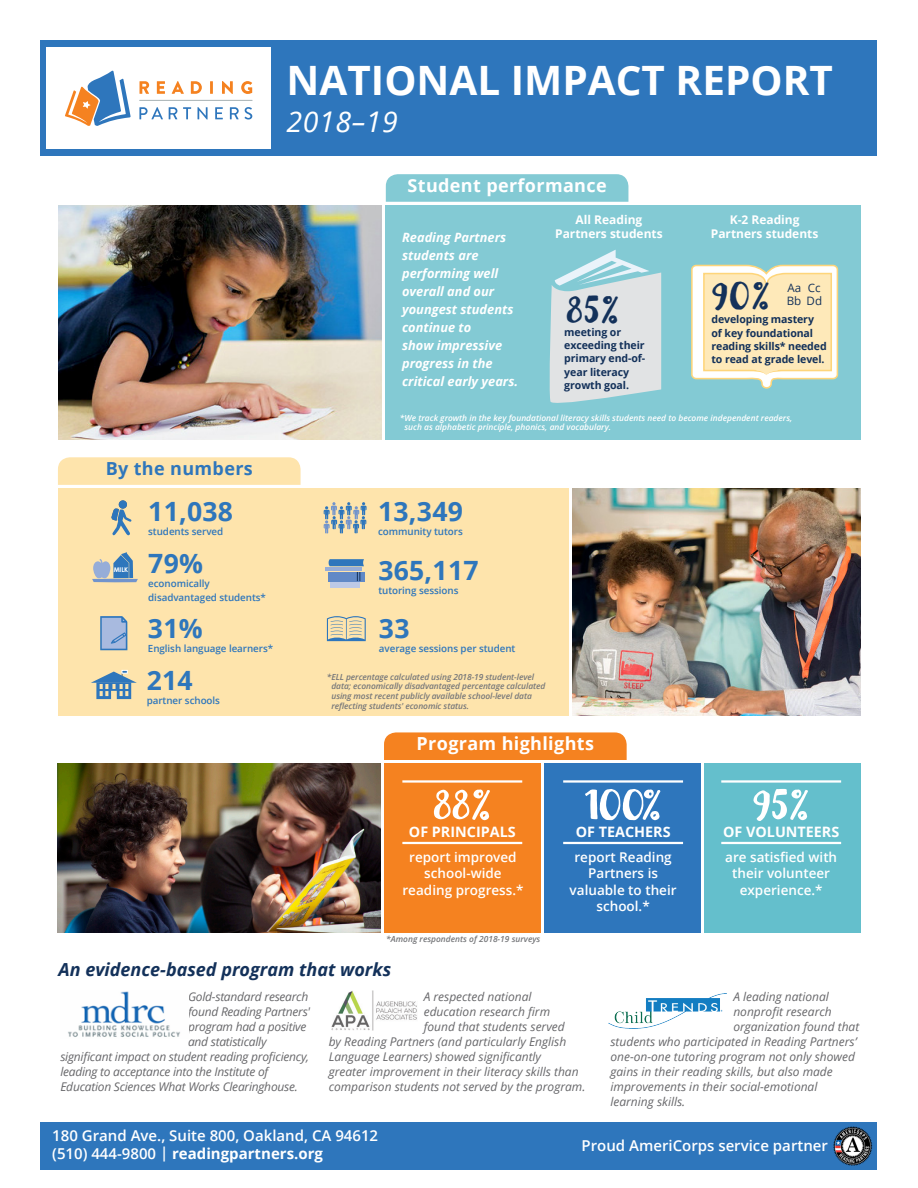
<style>
.page{position:relative;width:918px;height:1188px;background:#fff}
.page>*{position:absolute;margin:0;border:0;box-sizing:border-box;transform-origin:0 0}
.t1{font:50.55px "Blueshift Stick";letter-spacing:-.02em;color:#fff}
.t2{font:45.45px "Blueshift Stick";color:#13315a}
.t3{font:700 40.5px "Open Sans";color:#fff}
.t4{font:italic 28.5px "Open Sans";letter-spacing:.02em;color:#fff}
.t5{font:700 26.55px "Open Sans";letter-spacing:.01em;color:#2e76bc}
.t6{font:700 18px "Open Sans";letter-spacing:.02em;color:#fff}
.t7{font:italic 700 18px "Open Sans";color:#13315a}
.t8{font:700 18px "Open Sans";letter-spacing:.02em;color:#2e76bc}
.t9{font:600 15px "Open Sans";color:#fff}
.t10{font:700 15px "Open Sans";color:#fff}
.t11{font:700 14.4px "Open Sans";color:#fff}
.t12{font:600 13.5px/16.5px "Open Sans";color:#fff;text-align:center}
.t13{font:italic 700 12.9px/18px "Open Sans";color:#fff}
.t14{font:italic 12px "Open Sans";color:#67676a}
.t15{font:italic 12px "Open Sans";letter-spacing:-.02em;color:#67676a}
.t16{font:700 12px/14.4px "Open Sans";color:#fff;text-align:center}
.t17{font:11.55px "Open Sans";color:#13315a}
.t18{font:700 10.65px/13.2px "Open Sans";letter-spacing:-.01em;color:#13315a}
.t19{font:600 9.75px/13.8px "Open Sans";letter-spacing:-.005em;color:#2e76bc}
.t20{font:italic 600 8.4px/9.4px "Open Sans";letter-spacing:-.01em;color:#757679}
.t21{font:italic 600 8.4px/9.4px "Open Sans";color:#fff}
.t22{font:700 6.6px "Century Gothic";color:#fff}
.s1{font-weight:600}
</style>
<div class="page">
<div style="left:40px;top:1122px;width:838px;height:48px;background:#2e76bc"></div>
<div style="left:40px;top:40px;width:838px;height:116px;background:#2e76bc"></div>
<img style="left:834px;top:1127px;width:39px;height:39px">
<img style="left:68px;top:991px;width:112px;height:46px">
<img style="left:332px;top:991px;width:85px;height:40px">
<img style="left:609px;top:994px;width:114px;height:35px">
<div style="left:46px;top:48px;width:225px;height:101px;background:#fff"></div>
<svg style="left:139px;top:107px;width:24px;height:12px"></svg>
<svg style="left:169px;top:107px;width:8px;height:12px"></svg>
<svg style="left:183px;top:107px;width:8px;height:12px"></svg>
<svg style="left:198px;top:107px;width:10px;height:13px"></svg>
<svg style="left:215px;top:107px;width:8px;height:12px"></svg>
<svg style="left:230px;top:107px;width:22px;height:13px"></svg>
<svg style="left:140px;top:81px;width:9px;height:13px"></svg>
<svg style="left:157px;top:81px;width:8px;height:13px"></svg>
<svg style="left:172px;top:81px;width:12px;height:13px"></svg>
<svg style="left:191px;top:81px;width:11px;height:13px"></svg>
<svg style="left:210px;top:81px;width:3px;height:13px"></svg>
<svg style="left:222px;top:81px;width:11px;height:13px"></svg>
<svg style="left:241px;top:81px;width:11px;height:13px"></svg>
<hr style="left:139px;top:100px;width:114px;height:1px;background:#a8b2b5">
<svg style="left:65px;top:71px;width:66px;height:55px"></svg>
<div style="left:58px;top:488px;width:511px;height:227px;background:#fee4ac"></div>
<svg style="left:91px;top:670px;width:46px;height:29px"></svg>
<svg style="left:324px;top:502px;width:43px;height:31px"></svg>
<svg style="left:111px;top:509px;width:21px;height:26px"></svg>
<div style="left:119px;top:500px;width:8px;height:9px;background:#2e76bc;border-radius:50%"></div>
<svg style="left:100px;top:616px;width:27px;height:34px"></svg>
<svg style="left:327px;top:616px;width:39px;height:25px"></svg>
<div style="left:330px;top:582px;width:30px;height:6px;background:#bdc9e6"></div>
<div style="left:329px;top:572px;width:36px;height:9px;background:#6189c6"></div>
<svg style="left:357px;top:572px;width:4px;height:9px"></svg>
<hr style="left:325px;top:567px;width:37px;height:4px;background:#96add8">
<svg style="left:329px;top:559px;width:35px;height:7px"></svg>
<svg style="left:92px;top:552px;width:46px;height:31px"></svg>
<img style="left:572px;top:488px;width:289px;height:227px">
<svg style="left:58px;top:457px;width:243px;height:28px;background:#fee4ae"></svg>
<img style="left:58px;top:763px;width:322px;height:170px">
<div style="left:384px;top:732px;width:243px;height:28px;background:#f58220"></div>
<div style="left:384px;top:763px;width:157px;height:170px;background:#f58220"></div>
<hr style="left:402px;top:780px;width:120px;height:3px;background:#fff">
<hr style="left:402px;top:842px;width:120px;height:2px;background:#fff">
<div style="left:544px;top:763px;width:157px;height:170px;background:#2e76bc"></div>
<hr style="left:563px;top:780px;width:120px;height:3px;background:#fff">
<hr style="left:563px;top:842px;width:120px;height:2px;background:#fff">
<div style="left:704px;top:763px;width:157px;height:170px;background:#64bfcc"></div>
<hr style="left:721px;top:780px;width:120px;height:3px;background:#fff">
<hr style="left:721px;top:842px;width:120px;height:2px;background:#fff">
<img style="left:58px;top:205px;width:323px;height:235px">
<div style="left:385px;top:205px;width:475px;height:235px;background:#83cad4"></div>
<svg style="left:549px;top:250px;width:112px;height:153px"></svg>
<svg style="left:386px;top:174px;width:242px;height:28px;background:#85cbd4"></svg>
<svg style="left:691px;top:264px;width:148px;height:125px;background:#f3e7c0"></svg>
<p class="t3" style="left:287px;top:52px;width:548px">NATIONAL IMPACT REPORT</p>
<p class="t4" style="left:287px;top:102px;width:113px">2018–19</p>
<p class="t6" style="left:408px;top:173px;width:201px">Student performance</p>
<p class="t13" style="left:402px;top:228px;width:118px">Reading Partners students are performing well overall and our youngest students continue to<br>show impressive progress in the critical early years.</p>
<p class="t16" style="left:555px;top:212px;width:109px">All Reading<br>Partners students</p>
<p class="t2" style="left:566px;top:288px;width:55px">85%</p>
<p class="t18" style="left:564px;top:325px;width:82px">meeting or exceeding their primary end-of&shy;year literacy growth goal.</p>
<p class="t16" style="left:711px;top:212px;width:109px">K-2 Reading<br>Partners students</p>
<p class="t2" style="left:712px;top:274px;width:61px">90%</p>
<p class="t17" style="left:788px;top:280px;width:15px">Aa</p>
<p class="t17" style="left:808px;top:280px;width:14px">Cc</p>
<p class="t17" style="left:787px;top:293px;width:16px">Bb</p>
<p class="t17" style="left:807px;top:293px;width:17px">Dd</p>
<p class="t18" style="left:711px;top:313px;width:117px">developing mastery of key foundational reading skills* needed to read at grade level.</p>
<p class="t8" style="left:106px;top:456px;width:149px">By the numbers</p>
<p class="t22" style="left:114px;top:565px;width:16px">MILK</p>
<p class="t5" style="left:148px;top:492px;width:86px">11,038</p>
<p class="t19" style="left:148px;top:524px;width:77px">students served</p>
<p class="t5" style="left:148px;top:545px;width:56px">79%</p>
<p class="t19" style="left:148px;top:576px;width:119px">economically disadvantaged students*</p>
<p class="t5" style="left:148px;top:610px;width:56px">31%</p>
<p class="t19" style="left:148px;top:641px;width:127px">English language learners*</p>
<p class="t5" style="left:147px;top:662px;width:48px">214</p>
<p class="t19" style="left:147px;top:694px;width:75px">partner schools</p>
<p class="t21" style="left:404px;top:413px;width:389px;text-indent:-5px">*We track growth in the key foundational literacy skills students need to become independent readers, such as alphabetic principle, phonics, and vocabulary.</p>
<p class="t5" style="left:378px;top:493px;width:86px">13,349</p>
<p class="t19" style="left:378px;top:524px;width:86px">community tutors</p>
<p class="t5" style="left:378px;top:552px;width:102px">365,117</p>
<p class="t19" style="left:378px;top:583px;width:82px">tutoring sessions</p>
<p class="t5" style="left:379px;top:609px;width:32px">33</p>
<p class="t19" style="left:379px;top:641px;width:138px">average sessions per student</p>
<p class="t20" style="left:331px;top:672px;width:215px;text-indent:-5px">*ELL percentage calculated using 2018-19 student-level data; economically disadvantaged percentage calculated using most recent publicly available school-level data</p>
<p class="t20" style="left:331px;top:701px;width:139px">reflecting students' economic status.</p>
<p class="t6" style="left:417px;top:731px;width:179px">Program highlights</p>
<p class="t1" style="left:433px;top:780px;width:61px">88%</p>
<p class="t12" style="left:402px;top:848px;width:123px">report improved school-wide reading progress.*</p>
<p class="t11" style="left:409px;top:822px;width:108px">OF PRINCIPALS</p>
<p class="t20" style="left:386px;top:934px;width:156px">*Among respondents of 2018-19 surveys</p>
<p class="t1" style="left:584px;top:780px;width:80px">100%</p>
<p class="t12" style="left:570px;top:848px;width:108px">report Reading<br>Partners is valuable to their school.*</p>
<p class="t11" style="left:576px;top:822px;width:96px">OF TEACHERS</p>
<p class="t1" style="left:752px;top:780px;width:59px">95%</p>
<p class="t12" style="left:725px;top:848px;width:114px">are satisfied with their volunteer experience.*</p>
<p class="t11" style="left:723px;top:822px;width:118px">OF VOLUNTEERS</p>
<p class="t7" style="left:58px;top:957px;width:334px">An evidence-based program that works</p>
<p class="t15" style="left:188px;top:989px;width:122px">Gold-standard research</p>
<p class="t15" style="left:188px;top:1004px;width:124px">found Reading Partners'</p>
<p class="t15" style="left:188px;top:1019px;width:120px">program had a positive</p>
<p class="t15" style="left:188px;top:1034px;width:80px">and statistically</p>
<p class="t15" style="left:60px;top:1049px;width:250px">significant impact on student reading proficiency,</p>
<p class="t15" style="left:60px;top:1064px;width:209px">leading to acceptance into the Institute of</p>
<p class="t15" style="left:60px;top:1079px;width:239px">Education Sciences What Works Clearinghouse.</p>
<p class="t14" style="left:424px;top:989px;width:109px">A respected national</p>
<p class="t14" style="left:424px;top:1004px;width:128px">education research firm</p>
<p class="t14" style="left:424px;top:1019px;width:143px">found that students served</p>
<p class="t14" style="left:329px;top:1034px;width:239px">by Reading Partners (and particularly English</p>
<p class="t14" style="left:329px;top:1049px;width:214px">Language Learners) showed significantly</p>
<p class="t14" style="left:329px;top:1064px;width:251px">greater improvement in their literacy skills than</p>
<p class="t14" style="left:329px;top:1079px;width:258px">comparison students not served by the program.</p>
<p class="t14" style="left:733px;top:989px;width:97px">A leading national</p>
<p class="t14" style="left:733px;top:1004px;width:100px">nonprofit research</p>
<p class="t14" style="left:733px;top:1019px;width:127px">organization found that</p>
<p class="t14" style="left:611px;top:1034px;width:248px">students who participated in Reading Partners’</p>
<p class="t14" style="left:611px;top:1049px;width:246px">one-on-one tutoring program not only showed</p>
<p class="t14" style="left:611px;top:1064px;width:224px">gains in their reading skills, but also made</p>
<p class="t14" style="left:611px;top:1079px;width:208px">improvements in their social-emotional</p>
<p class="t14" style="left:611px;top:1094px;width:76px">learning skills.</p>
<p class="t9" style="left:52px;top:1125px;width:327px">180 Grand Ave., Suite 800, Oakland, CA 94612</p>
<p class="t10" style="left:52px;top:1143px;width:272px"><span class="s1">(510) 444-9800 |</span> readingpartners.org</p>
<p class="t9" style="left:582px;top:1136px;width:248px">Proud AmeriCorps service partner</p>
</div>
